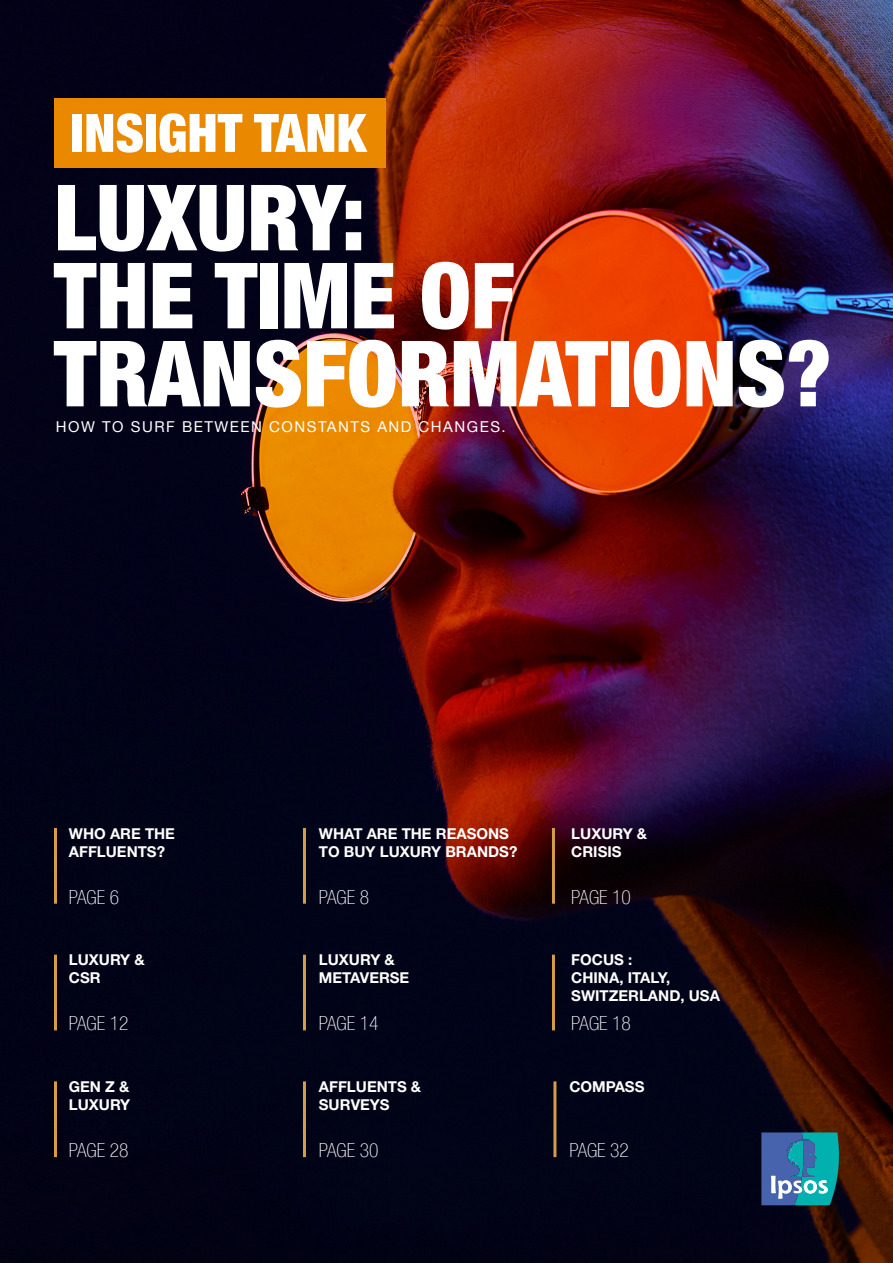
<style>
.page{position:relative;width:893px;height:1263px;background:#fff}
.page>*{position:absolute;margin:0;border:0;box-sizing:border-box;transform-origin:0 0}
.t1{font:900 condensed 91.5px/78px "Helvetica Neue LT Std";color:#fff}
.t2{font:900 condensed 53.1px "Helvetica Neue LT Std";color:#fff}
.t3{font:100 condensed 19.5px "Helvetica Neue LT Com";color:#fff}
.t4{font:700 15px/18px "Helvetica Neue LT Std";color:#fff}
.t5{font:15px "Helvetica Neue LT Com";letter-spacing:.1em;color:#fff}
</style>
<div class="page">
<img style="left:0;top:0;width:893px;height:1263px">
<hr style="left:54px;top:955px;width:3px;height:75px;background:#d59d45">
<hr style="left:54px;top:1081px;width:3px;height:76px;background:#d59d45">
<hr style="left:54px;top:828px;width:3px;height:76px;background:#d59d45">
<hr style="left:303px;top:955px;width:3px;height:75px;background:#d59d45">
<hr style="left:303px;top:1081px;width:3px;height:76px;background:#d59d45">
<hr style="left:553px;top:1081px;width:3px;height:76px;background:#d59d45">
<hr style="left:303px;top:828px;width:3px;height:76px;background:#d59d45">
<hr style="left:552px;top:955px;width:3px;height:75px;background:#d59d45">
<hr style="left:552px;top:828px;width:3px;height:76px;background:#d59d45">
<div style="left:54px;top:98px;width:331px;height:70px;background:#ea8800"></div>
<svg style="left:761px;top:1132px;width:80px;height:73px;background:#3788a9"></svg>
<p class="t2" style="left:70px;top:100px;width:297px">INSIGHT TANK</p>
<p class="t1" style="left:54px;top:177px;width:462px">LUXURY:<br>THE TIME OF</p>
<p class="t1" style="left:54px;top:333px;width:779px">TRANSFORMATIONS?</p>
<p class="t5" style="left:56px;top:418px;width:451px">HOW TO SURF BETWEEN CONSTANTS AND CHANGES.</p>
<p class="t4" style="left:69px;top:824px;width:108px">WHO ARE THE<br>AFFLUENTS?</p>
<p class="t4" style="left:319px;top:824px;width:200px">WHAT ARE THE REASONS<br>TO BUY LUXURY BRANDS?</p>
<p class="t4" style="left:571px;top:824px;width:77px">LUXURY &amp;<br>CRISIS</p>
<p class="t3" style="left:69px;top:886px;width:52px">PAGE 6</p>
<p class="t3" style="left:319px;top:886px;width:52px">PAGE 8</p>
<p class="t3" style="left:571px;top:886px;width:61px">PAGE 10</p>
<p class="t4" style="left:69px;top:951px;width:77px">LUXURY &amp;<br>CSR</p>
<p class="t4" style="left:319px;top:951px;width:92px">LUXURY &amp;<br>METAVERSE</p>
<p class="t4" style="left:571px;top:951px;width:150px">FOCUS :<br>CHINA, ITALY,<br>SWITZERLAND, USA</p>
<p class="t3" style="left:69px;top:1012px;width:61px">PAGE 12</p>
<p class="t3" style="left:319px;top:1012px;width:61px">PAGE 14</p>
<p class="t3" style="left:571px;top:1012px;width:61px">PAGE 18</p>
<p class="t4" style="left:69px;top:1077px;width:63px">GEN Z &amp;<br>LUXURY</p>
<p class="t4" style="left:319px;top:1077px;width:104px">AFFLUENTS &amp;<br>SURVEYS</p>
<p class="t4" style="left:569px;top:1077px;width:77px">COMPASS</p>
<p class="t3" style="left:69px;top:1139px;width:61px">PAGE 28</p>
<p class="t3" style="left:319px;top:1139px;width:61px">PAGE 30</p>
<p class="t3" style="left:569px;top:1139px;width:61px">PAGE 32</p>
</div>
